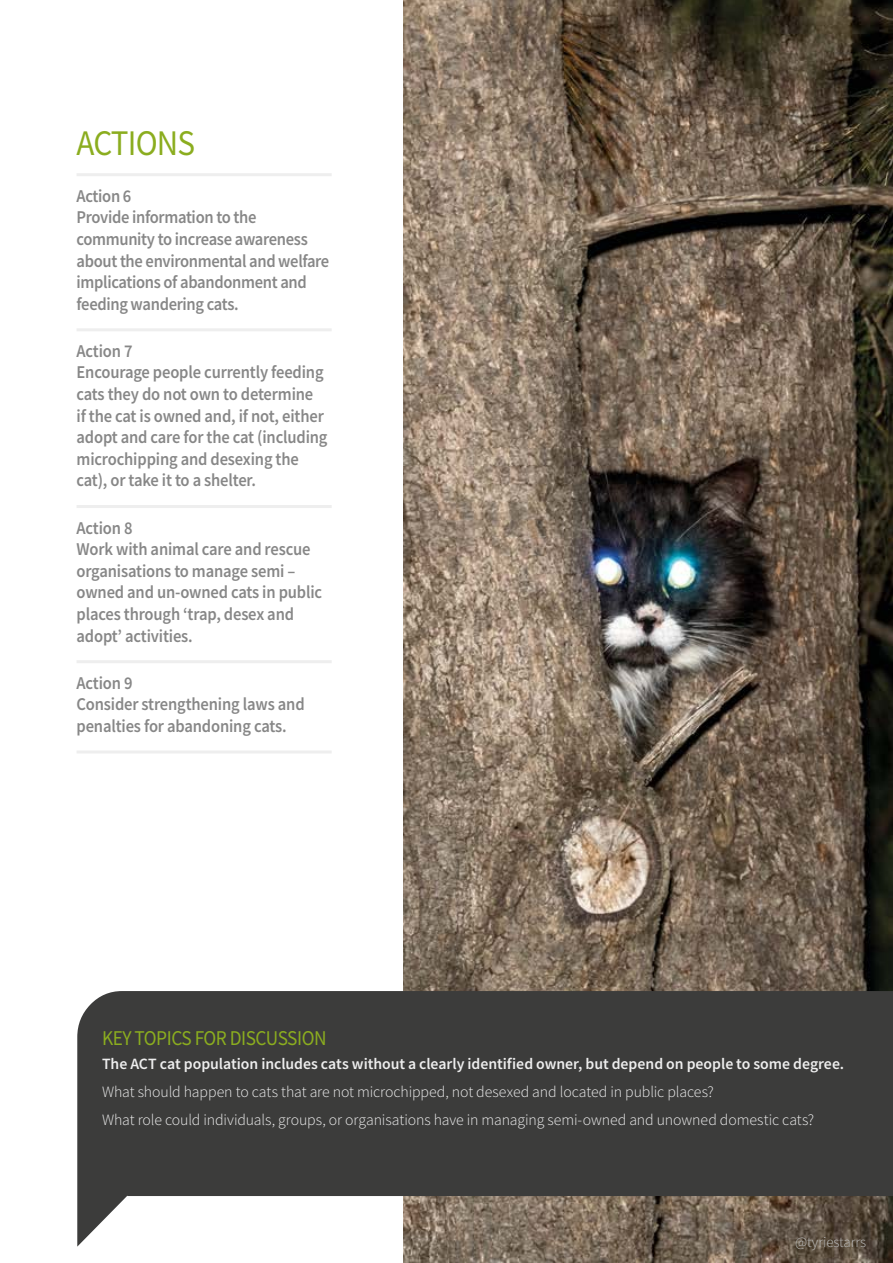
<style>
.page{position:relative;width:893px;height:1263px;background:#fff}
.page>*{position:absolute;margin:0;border:0;box-sizing:border-box;transform-origin:0 0}
.t1{font:36px "Source Sans Pro";letter-spacing:-.025em;color:#8bad1f;scale:.92 1}
.t2{font:21px "Source Sans Pro";letter-spacing:-.025em;color:#8bad1f;scale:.92 1}
.Actions{font:600 18px/21.6px "Source Sans Pro";letter-spacing:-.01em;color:#878787;scale:.92 1}
.body_copy_white{font:300 15.75px "Source Sans Pro";letter-spacing:-.005em;color:#eee}
.body_copy_white-2{font:600 15.75px "Source Sans Pro";color:#eee}
.t3{font:300 15px "Source Sans Pro";letter-spacing:-.005em;color:#bebebd}
</style>
<div class="page">
<img style="left:404px;top:0;width:489px;height:1263px">
<hr style="left:77px;top:173px;width:255px;height:3px;background:#eee">
<hr style="left:77px;top:328px;width:255px;height:3px;background:#eee">
<hr style="left:77px;top:505px;width:255px;height:3px;background:#eee">
<hr style="left:77px;top:660px;width:255px;height:3px;background:#eee">
<hr style="left:77px;top:750px;width:255px;height:3px;background:#eee">
<svg style="left:77px;top:991px;width:816px;height:255px;background:#514f4d"></svg>
<h3 class="t1" style="left:77px;top:120px;width:130px">ACTIONS</h3>
<p class="Actions" style="left:77px;top:185px;width:276px">Action 6<br>Provide information to the community to increase awareness about the environmental and welfare implications of abandonment and feeding wandering cats.</p>
<p class="Actions" style="left:77px;top:340px;width:274px">Action 7<br>Encourage people currently feeding cats they do not own to determine<br>if the cat is owned and, if not, either adopt and care for the cat (including microchipping and desexing the cat), or take it to a shelter.</p>
<p class="Actions" style="left:77px;top:517px;width:269px">Action 8<br>Work with animal care and rescue organisations to manage semi – owned and un-owned cats in public places through ‘trap, desex and adopt’ activities.</p>
<p class="Actions" style="left:77px;top:672px;width:250px">Action 9<br>Consider strengthening laws and penalties for abandoning cats.</p>
<h4 class="t2" style="left:102px;top:1025px;width:245px">KEY TOPICS FOR DISCUSSION</h4>
<p class="body_copy_white-2" style="left:102px;top:1053px;width:744px">The ACT cat population includes cats without a clearly identified owner, but depend on people to some degree.</p>
<p class="body_copy_white" style="left:102px;top:1082px;width:613px">What should happen to cats that are not microchipped, not desexed and located in public places?</p>
<p class="body_copy_white" style="left:102px;top:1110px;width:714px">What role could individuals, groups, or organisations have in managing semi-owned and unowned domestic cats?</p>
<p class="t3" style="left:795px;top:1232px;width:73px">@tyriestarrs</p>
</div>
